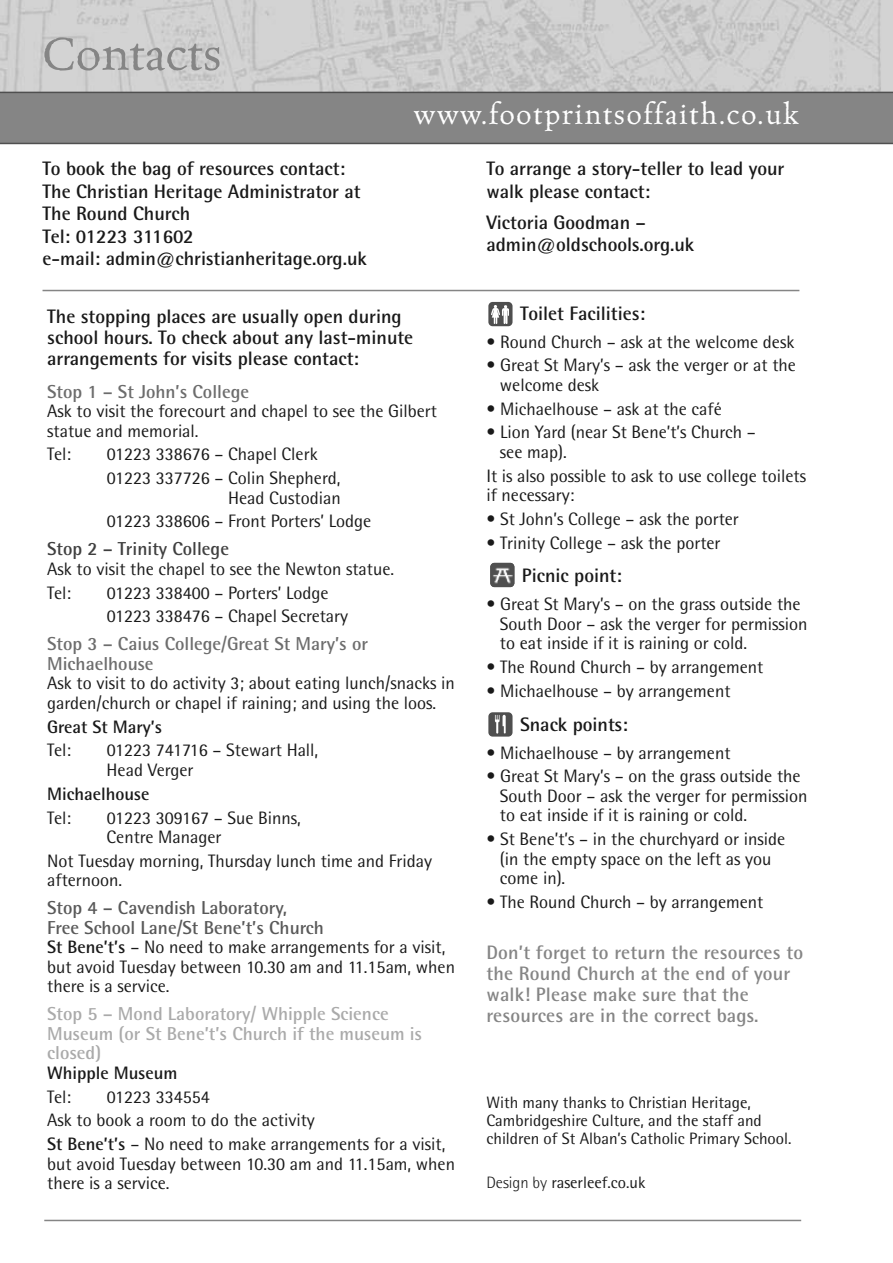
<style>
.page{position:relative;width:893px;height:1263px;background:#fff}
.page>*{position:absolute;margin:0;border:0;box-sizing:border-box;transform-origin:0 0}
.t1{font:52.5px "Celestia Antiqua";color:#858585}
.t2{font:31.5px "Celestia Antiqua";letter-spacing:.05em;color:#fff}
.t3{font:700 19.5px/22.5px "Rotis Semi Sans";color:#191919}
.t4{font:700 19.5px/21px "Rotis Semi Sans";letter-spacing:.01em;color:#858585}
.t5{font:700 18.75px/19.5px "Rotis Semi Sans";color:#aaa}
.t6{font:700 18.75px/19.5px "Rotis Semi Sans";color:#595959}
.t7{font:700 18.75px/19.5px "Rotis Semi Sans";color:#6d6d6d}
.t8{font:700 18.75px "Rotis Semi Sans";color:#6c6c6c}
.t9{font:700 18.75px "Rotis Semi Sans";color:#3f3f3f}
.t10{font:18px/19.5px "Rotis Semi Sans";color:#191919}
.t11{font:700 18px "Rotis Semi Sans";color:#191919}
.t12{font:16.5px/18px "Rotis Semi Sans";color:#191919}
.s1{font-weight:700}
.s2{font-weight:300}
</style>
<div class="page">
<img style="left:0;top:0;width:893px;height:92px">
<svg style="left:0;top:92px;width:893px;height:52px;background:#828282"></svg>
<div style="left:488px;top:302px;width:24px;height:24px;background:#4f4f4f;border-radius:4px"></div>
<img style="left:491px;top:306px;width:18px;height:18px">
<img style="left:490px;top:563px;width:24px;height:24px">
<div style="left:488px;top:712px;width:24px;height:25px;background:#4f4f4f;border-radius:4px"></div>
<img style="left:490px;top:714px;width:22px;height:22px;border-radius:4px">
<hr style="left:43px;top:290px;width:756px;height:1px;background:#858585">
<hr style="left:44px;top:1220px;width:757px;height:1px;background:#858585">
<h1 class="t1" style="left:43px;top:21px;width:181px">Contacts</h1>
<h2 class="t2" style="left:414px;top:94px;width:387px">www.footprintsoffaith.co.uk</h2>
<p class="t3" style="left:43px;top:159px;width:326px">To book the bag of resources contact:<br>The Christian Heritage Administrator at<br>The Round Church<br>Tel: 01223 311602<br>e-mail: admin@christianheritage.org.uk</p>
<p class="t3" style="left:486px;top:159px;width:299px">To arrange a story-teller to lead your walk please contact:</p>
<p class="t3" style="left:486px;top:213px;width:209px">Victoria Goodman – admin@oldschools.org.uk</p>
<p class="t3" style="left:47px;top:308px;width:368px;line-height:21px">The stopping places are usually open during school hours. To check about any last-minute arrangements for visits please contact:</p>
<p class="t8" style="left:47px;top:385px;width:203px">Stop 1 – St John’s College</p>
<p class="t10" style="left:47px;top:403px;width:391px">Ask to visit the forecourt and chapel to see the Gilbert statue and memorial.</p>
<p class="t10" style="left:47px;top:446px;width:26px">Tel:</p>
<p class="t10" style="left:107px;top:444px;width:235px;line-height:23.7px">01223 338676 – Chapel Clerk<br>01223 337726 – Colin Shepherd,</p>
<p class="t10" style="left:107px;top:487px;width:266px;line-height:23.7px;text-indent:121px">Head Custodian<br>01223 338606 – Front Porters’ Lodge</p>
<p class="t9" style="left:47px;top:542px;width:183px">Stop 2 – Trinity College</p>
<p class="t10" style="left:47px;top:559px;width:348px;line-height:23.7px">Ask to visit the chapel to see the Newton statue.<br>Tel:</p>
<p class="t10" style="left:107px;top:582px;width:243px;line-height:23.7px">01223 338400 – Porters’ Lodge<br>01223 338476 – Chapel Secretary</p>
<p class="t7" style="left:47px;top:636px;width:322px">Stop 3 – Caius College/Great St Mary’s or<br>Michaelhouse</p>
<p class="t10" style="left:47px;top:675px;width:409px">Ask to visit to do activity 3; about eating lunch/snacks in garden/church or chapel if raining; and using the loos.</p>
<p class="t11" style="left:47px;top:720px;width:116px">Great St Mary’s</p>
<p class="t10" style="left:47px;top:742px;width:26px">Tel:</p>
<p class="t10" style="left:107px;top:742px;width:213px">01223 741716 – Stewart Hall,<br>Head Verger</p>
<p class="t11" style="left:47px;top:787px;width:104px">Michaelhouse</p>
<p class="t10" style="left:47px;top:809px;width:26px">Tel:</p>
<p class="t10" style="left:107px;top:809px;width:196px">01223 309167 – Sue Binns,<br>Centre Manager</p>
<p class="t10" style="left:47px;top:853px;width:387px">Not Tuesday morning, Thursday lunch time and Friday afternoon.</p>
<p class="t6" style="left:47px;top:900px;width:278px">Stop 4 – Cavendish Laboratory,<br>Free School Lane/St Bene’t’s Church</p>
<p class="t10" style="left:47px;top:939px;width:409px"><span class="s1">St Bene’t’s</span> – No need to make arrangements for a visit, but avoid Tuesday between 10.30 am and 11.15am, when there is a service.</p>
<p class="t5" style="left:47px;top:1006px;width:376px">Stop 5 – Mond Laboratory/ Whipple Science<br>Museum (or St Bene’t’s Church if the museum is closed)</p>
<p class="t11" style="left:47px;top:1066px;width:132px">Whipple Museum</p>
<p class="t10" style="left:47px;top:1088px;width:26px">Tel:</p>
<p class="t10" style="left:47px;top:1086px;width:400px;line-height:23.7px;text-indent:60px">01223 334554<br>Ask to book a room to do the activity<br><span class="s1">St Bene’t’s</span> – No need to make arrangements for a visit,</p>
<p class="t10" style="left:47px;top:1155px;width:409px">but avoid Tuesday between 10.30 am and 11.15am, when there is a service.</p>
<p class="t3" style="left:520px;top:304px;width:127px">Toilet Facilities:</p>
<p class="t10" style="left:486px;top:334px;width:309px">• Round Church – ask at the welcome desk</p>
<p class="t10" style="left:500px;top:357px;width:297px;text-indent:-14px">• Great St Mary’s – ask the verger or at the welcome desk</p>
<p class="t10" style="left:486px;top:401px;width:237px">• Michaelhouse – ask at the café</p>
<p class="t10" style="left:500px;top:424px;width:257px;text-indent:-14px">• Lion Yard (near St Bene’t’s Church – see map).</p>
<p class="t10" style="left:486px;top:468px;width:321px">It is also possible to ask to use college toilets if necessary:</p>
<p class="t10" style="left:486px;top:511px;width:254px">• St John’s College – ask the porter</p>
<p class="t10" style="left:486px;top:535px;width:236px">• Trinity College – ask the porter</p>
<p class="t3" style="left:522px;top:566px;width:101px">Picnic point:</p>
<p class="t10" style="left:500px;top:596px;width:309px;text-indent:-14px">• Great St Mary’s – on the grass outside the<br>South Door – ask the verger for permission to eat inside if it is raining or cold.</p>
<p class="t10" style="left:486px;top:659px;width:279px">• The Round Church – by arrangement</p>
<p class="t10" style="left:486px;top:683px;width:246px">• Michaelhouse – by arrangement</p>
<p class="t3" style="left:520px;top:715px;width:109px">Snack points:</p>
<p class="t10" style="left:486px;top:745px;width:246px">• Michaelhouse – by arrangement</p>
<p class="t10" style="left:500px;top:768px;width:309px;text-indent:-14px">• Great St Mary’s – on the grass outside the<br>South Door – ask the verger for permission to eat inside if it is raining or cold.</p>
<p class="t10" style="left:500px;top:831px;width:287px;text-indent:-14px">• St Bene’t’s – in the churchyard or inside (in the empty space on the left as you come in).</p>
<p class="t10" style="left:486px;top:894px;width:279px">• The Round Church – by arrangement</p>
<p class="t4" style="left:486px;top:943px;width:318px">Don’t forget to return the resources to the Round Church at the end of your walk! Please make sure that the resources are in the correct bags.</p>
<p class="t12" style="left:486px;top:1094px;width:307px">With many thanks to Christian Heritage,<br>Cambridgeshire Culture, and the staff and children of St Alban’s Catholic Primary School.</p>
<p class="t12" style="left:486px;top:1175px;width:160px"><span class="s2">Design by</span> raserleef.co.uk</p>
</div>
